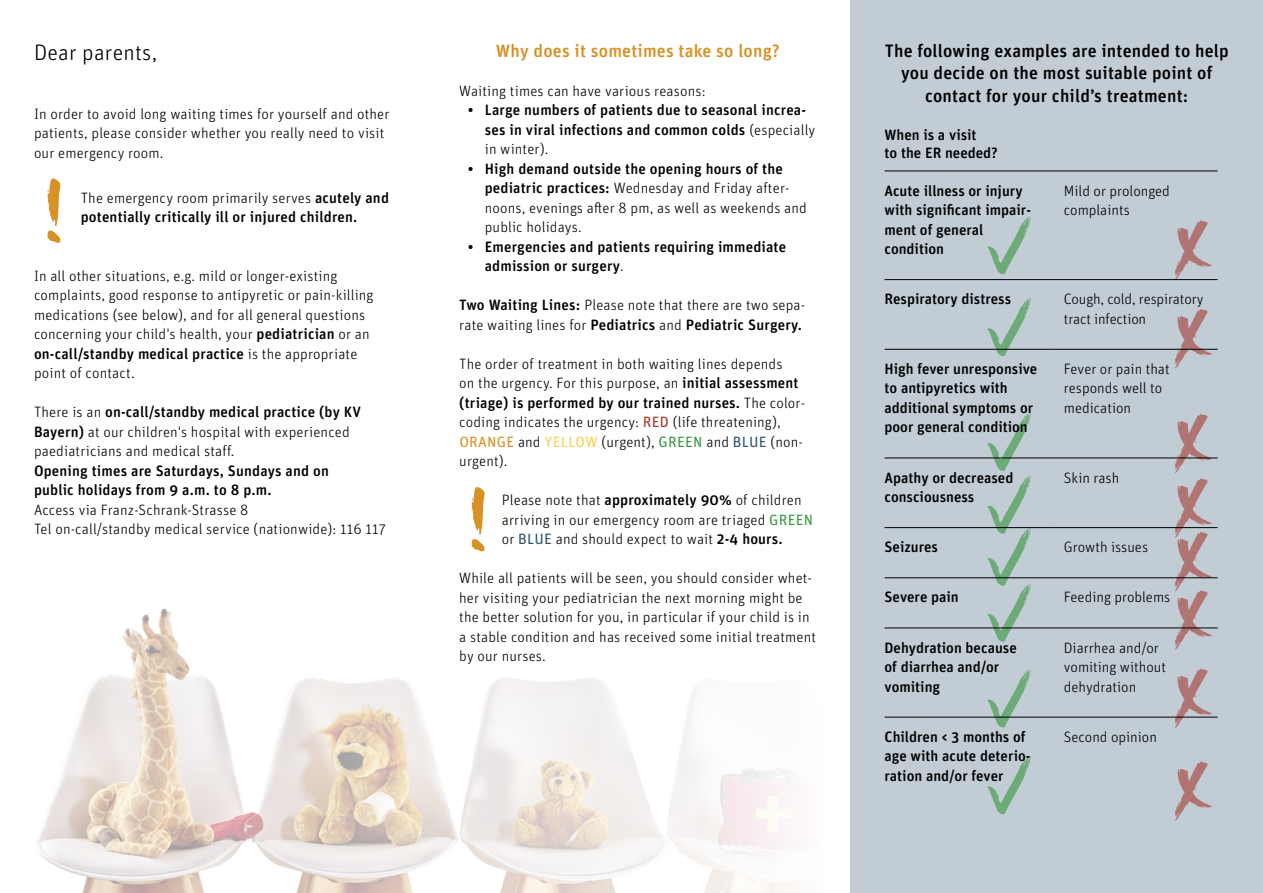
<style>
.page{position:relative;width:1263px;height:893px;background:#fff}
.page>*{position:absolute;margin:0;border:0;box-sizing:border-box;transform-origin:0 0}
.t1{font:300 22.5px "Unit Rounded Pro";letter-spacing:.01em;color:#000}
.t2{font:500 18px/22.5px "Unit Rounded Pro";letter-spacing:.01em;color:#000;text-align:center}
.t3{font:500 18px "Unit Rounded Pro";letter-spacing:.01em;color:#d79124}
.t4{font:300 15px/19.5px "Unit Rounded Pro";letter-spacing:.01em;color:#000}
.t5{font:500 15px/19.5px "Unit Rounded Pro";color:#000}
.t6{font:300 15px/19.5px "Unit Rounded Pro";letter-spacing:-.01em;color:#000}
.s1{font-weight:300}
.s2{font-weight:500}
.s3{font-weight:400;color:#a4362a}
.s4{font-weight:400;color:#d79124}
.s5{font-weight:400;color:#f7d159}
.s6{font-weight:400;color:#3d9743}
.s7{font-weight:400;color:#2f5470}
</style>
<div class="page">
<div style="left:850px;top:0;width:413px;height:893px;background:#c1ccd4"></div>
<svg style="left:987px;top:216px;width:44px;height:58px"></svg>
<svg style="left:987px;top:298px;width:44px;height:58px"></svg>
<svg style="left:987px;top:412px;width:44px;height:230px"></svg>
<svg style="left:987px;top:669px;width:44px;height:58px"></svg>
<svg style="left:987px;top:756px;width:44px;height:58px"></svg>
<svg style="left:1175px;top:220px;width:37px;height:59px"></svg>
<svg style="left:1175px;top:309px;width:37px;height:59px"></svg>
<svg style="left:1175px;top:414px;width:37px;height:236px"></svg>
<svg style="left:1175px;top:668px;width:37px;height:60px"></svg>
<svg style="left:1175px;top:761px;width:37px;height:60px"></svg>
<img style="left:34px;top:608px;width:860px;height:285px">
<hr style="left:884px;top:171px;width:167px;height:1px;background:#000">
<hr style="left:1051px;top:171px;width:166px;height:1px;background:#000">
<hr style="left:884px;top:279px;width:167px;height:1px;background:#000">
<hr style="left:1051px;top:279px;width:166px;height:1px;background:#000">
<hr style="left:884px;top:349px;width:167px;height:1px;background:#000">
<hr style="left:1051px;top:349px;width:166px;height:1px;background:#000">
<hr style="left:884px;top:458px;width:167px;height:1px;background:#000">
<hr style="left:1051px;top:458px;width:166px;height:1px;background:#000">
<hr style="left:884px;top:527px;width:167px;height:1px;background:#000">
<hr style="left:1051px;top:527px;width:166px;height:1px;background:#000">
<hr style="left:884px;top:577px;width:167px;height:1px;background:#000">
<hr style="left:1051px;top:577px;width:166px;height:1px;background:#000">
<hr style="left:884px;top:628px;width:167px;height:1px;background:#000">
<hr style="left:1051px;top:628px;width:166px;height:1px;background:#000">
<hr style="left:884px;top:717px;width:167px;height:1px;background:#000">
<hr style="left:1051px;top:717px;width:166px;height:1px;background:#000">
<h1 class="t1" style="left:34px;top:38px;width:125px">Dear parents,</h1>
<p class="t4" style="left:34px;top:104px;width:357px">In order to avoid long waiting times for yourself and other patients, please consider whether you really need to visit our emergency room.</p>
<p class="t5" style="left:81px;top:187px;width:310px"><span class="s1">The emergency room primarily serves</span> acutely and potentially critically ill or injured children.</p>
<p class="t4" style="left:34px;top:266px;width:341px">In all other situations, e.g. mild or longer-existing complaints, good response to antipyretic or pain-killing medications (see below), and for all general questions concerning your child's health, your <span class="s2">pediatrician</span> or an <span class="s2">on-call/standby medical practice</span> is the appropriate point of contact.</p>
<p class="t4" style="left:34px;top:402px;width:329px">There is an <span class="s2">on-call/standby medical practice (by KV<br>Bayern)</span> at our children's hospital with experienced paediatricians and medical staff.</p>
<p class="t5" style="left:34px;top:460px;width:296px">Opening times are Saturdays, Sundays and on public holidays from 9 a.m. to 8 p.m.</p>
<p class="t4" style="left:34px;top:500px;width:354px">Access via Franz-Schrank-Strasse 8<br>Tel on-call/standby medical service (nationwide): 116 117</p>
<p class="t3" style="left:496px;top:38px;width:285px">Why does it sometimes take so long?</p>
<p class="t4" style="left:459px;top:81px;width:248px">Waiting times can have various reasons:</p>
<p class="t5" style="left:485px;top:100px;width:332px;text-indent:-17px">• Large numbers of patients due to seasonal increa&shy;ses in viral infections and common colds <span class="s1">(especially in winter).</span></p>
<p class="t4" style="left:485px;top:159px;width:324px;text-indent:-17px"><span class="s2">• High demand outside the opening hours of the pediatric practices:</span> Wednesday and Friday after&shy;noons, evenings after 8 pm, as well as weekends and public holidays.</p>
<p class="t5" style="left:485px;top:236px;width:303px;text-indent:-17px">• Emergencies and patients requiring immediate admission or surgery<span class="s1">.</span></p>
<p class="t4" style="left:459px;top:295px;width:347px"><span class="s2">Two Waiting Lines:</span> Please note that there are two sepa&shy;rate waiting lines for <span class="s2">Pediatrics</span> and <span class="s2">Pediatric Surgery.</span></p>
<p class="t4" style="left:459px;top:354px;width:347px">The order of treatment in both waiting lines depends<br>on the urgency. For this purpose, an <span class="s2">initial assessment (triage) is performed by our trained nurses.</span> The color&shy;coding indicates the urgency: <span class="s3">RED</span> (life threatening), <span class="s4">ORANGE</span> and <span class="s5">YELLOW</span> (urgent), <span class="s6">GREEN</span> and <span class="s7">BLUE</span> (non&shy;urgent).</p>
<p class="t4" style="left:502px;top:490px;width:313px">Please note that <span class="s2">approximately 90%</span> of children arriving in our emergency room are triaged <span class="s6">GREEN </span>or <span class="s7">BLUE</span> and should expect to wait <span class="s2">2-4 hours.</span></p>
<p class="t4" style="left:459px;top:568px;width:358px">While all patients will be seen, you should consider whet&shy;her visiting your pediatrician the next morning might be the better solution for you, in particular if your child is in a stable condition and has received some initial treatment by our nurses.</p>
<p class="t2" style="left:885px;top:38px;width:345px">The following examples are intended to help you decide on the most suitable point of contact for your child’s treatment:</p>
<p class="t5" style="left:884px;top:125px;width:115px;line-height:18px">When is a visit<br>to the ER needed?</p>
<p class="t5" style="left:884px;top:180px;width:148px">Acute illness or injury with significant impair&shy;ment of general condition</p>
<p class="t4" style="left:1064px;top:180px;width:108px">Mild or prolonged complaints</p>
<p class="t5" style="left:884px;top:289px;width:128px">Respiratory distress</p>
<p class="t6" style="left:1064px;top:289px;width:141px">Cough, cold, respiratory tract infection</p>
<p class="t5" style="left:884px;top:358px;width:154px">High fever unresponsive to antipyretics with additional symptoms or poor general condition</p>
<p class="t4" style="left:1064px;top:359px;width:107px">Fever or pain that responds well to medication</p>
<p class="t5" style="left:884px;top:467px;width:130px">Apathy or decreased consciousness</p>
<p class="t4" style="left:1064px;top:467px;width:57px">Skin rash</p>
<p class="t5" style="left:884px;top:537px;width:55px">Seizures</p>
<p class="t4" style="left:1064px;top:537px;width:86px">Growth issues</p>
<p class="t5" style="left:884px;top:587px;width:76px">Severe pain</p>
<p class="t4" style="left:1064px;top:587px;width:108px">Feeding problems</p>
<p class="t5" style="left:884px;top:637px;width:134px">Dehydration because of diarrhea and/or vomiting</p>
<p class="t4" style="left:1064px;top:637px;width:104px">Diarrhea and/or vomiting without dehydration</p>
<p class="t5" style="left:884px;top:726px;width:148px">Children &lt; 3 months of age with acute deterio&shy;ration and/or fever</p>
<p class="t4" style="left:1064px;top:726px;width:95px">Second opinion</p>
</div>
